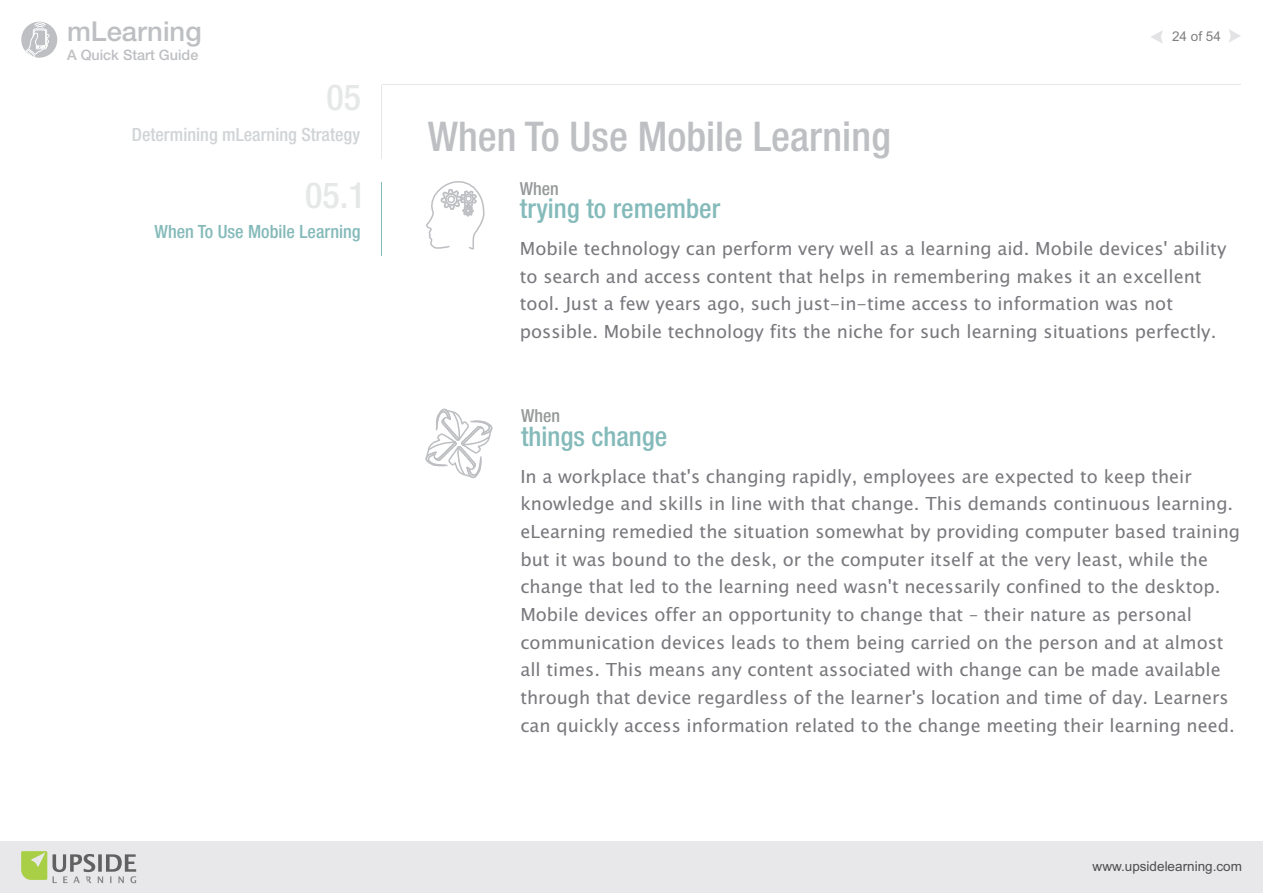
<style>
.page{position:relative;width:1263px;height:893px;background:#fff}
.page>*{position:absolute;margin:0;border:0;box-sizing:border-box;transform-origin:0 0}
.t1{font:500 condensed 40.95px "Helvetica Neue LT";color:#bdbfc2}
.t2{font:500 condensed 36px "Helvetica Neue LT";color:#e6e8e8}
.t3{font:500 27.45px "Helvetica Neue LT";color:#bdbfc2}
.t4{font:500 condensed 27px "Helvetica Neue LT";color:#85baba}
.t5{font:500 condensed 18.3px "Helvetica Neue LT";color:#d1d4d6}
.t6{font:500 condensed 18.3px "Helvetica Neue LT";color:#85baba}
.t7{font:18px/27.6px "Lucida Sans Unicode";color:#78787d}
.t8{font:500 condensed 18px "Helvetica Neue LT";color:#969999}
.t9{font:500 14.4px "Helvetica Neue LT";color:#bdbfc2}
.t10{font:13.5px "Arial";color:#4d4d4d}
.t11{font:13.5px "Arial";color:#808080}
</style>
<div class="page">
<hr style="left:382px;top:84px;width:859px;height:1px;background:#e6e8e8">
<hr style="left:381px;top:85px;width:1px;height:74px;background:#e6e8e8">
<hr style="left:381px;top:182px;width:1px;height:74px;background:#85baba">
<svg style="left:1151px;top:30px;width:12px;height:13px"></svg>
<svg style="left:1229px;top:29px;width:12px;height:13px"></svg>
<svg style="left:426px;top:181px;width:59px;height:69px"></svg>
<svg style="left:425px;top:408px;width:68px;height:71px"></svg>
<div style="left:21px;top:22px;width:36px;height:36px;background:#bdbfc2;border-radius:50%"></div>
<svg style="left:26px;top:22px;width:23px;height:36px"></svg>
<div style="left:0;top:842px;width:1263px;height:51px;background:#e8e8eb"></div>
<svg style="left:53px;top:854px;width:83px;height:29px"></svg>
<svg style="left:21px;top:851px;width:26px;height:29px"></svg>
<h3 class="t3" style="left:67px;top:22px;width:136px">mLearning</h3>
<p class="t9" style="left:67px;top:50px;width:133px">A Quick Start Guide</p>
<h2 class="t2" style="left:327px;top:76px;width:36px">05</h2>
<p class="t5" style="left:132px;top:123px;width:230px">Determining mLearning Strategy</p>
<h2 class="t2" style="left:305px;top:174px;width:62px">05.1</h2>
<p class="t6" style="left:155px;top:221px;width:208px">When To Use Mobile Learning</p>
<h1 class="t1" style="left:428px;top:112px;width:464px">When To Use Mobile Learning</h1>
<p class="t8" style="left:520px;top:178px;width:40px">When</p>
<h3 class="t4" style="left:520px;top:193px;width:202px">trying to remember</h3>
<p class="t11" style="left:1172px;top:31px;width:50px">24 of 54</p>
<p class="t7" style="left:520px;top:236px;width:708px">Mobile technology can perform very well as a learning aid. Mobile devices' ability to search and access content that helps in remembering makes it an excellent tool. Just a few years ago, such just-in-time access to information was not possible. Mobile technology fits the niche for such learning situations perfectly.</p>
<p class="t8" style="left:521px;top:405px;width:40px">When</p>
<h3 class="t4" style="left:521px;top:420px;width:148px">things change</h3>
<p class="t7" style="left:520px;top:464px;width:721px">In a workplace that's changing rapidly, employees are expected to keep their knowledge and skills in line with that change. This demands continuous learning. eLearning remedied the situation somewhat by providing computer based training but it was bound to the desk, or the computer itself at the very least, while the change that led to the learning need wasn't necessarily confined to the desktop.<br>Mobile devices offer an opportunity to change that – their nature as personal communication devices leads to them being carried on the person and at almost all times. This means any content associated with change can be made available through that device regardless of the learner's location and time of day. Learners can quickly access information related to the change meeting their learning need.</p>
<p class="t10" style="left:1092px;top:861px;width:151px">www.upsidelearning.com</p>
</div>
